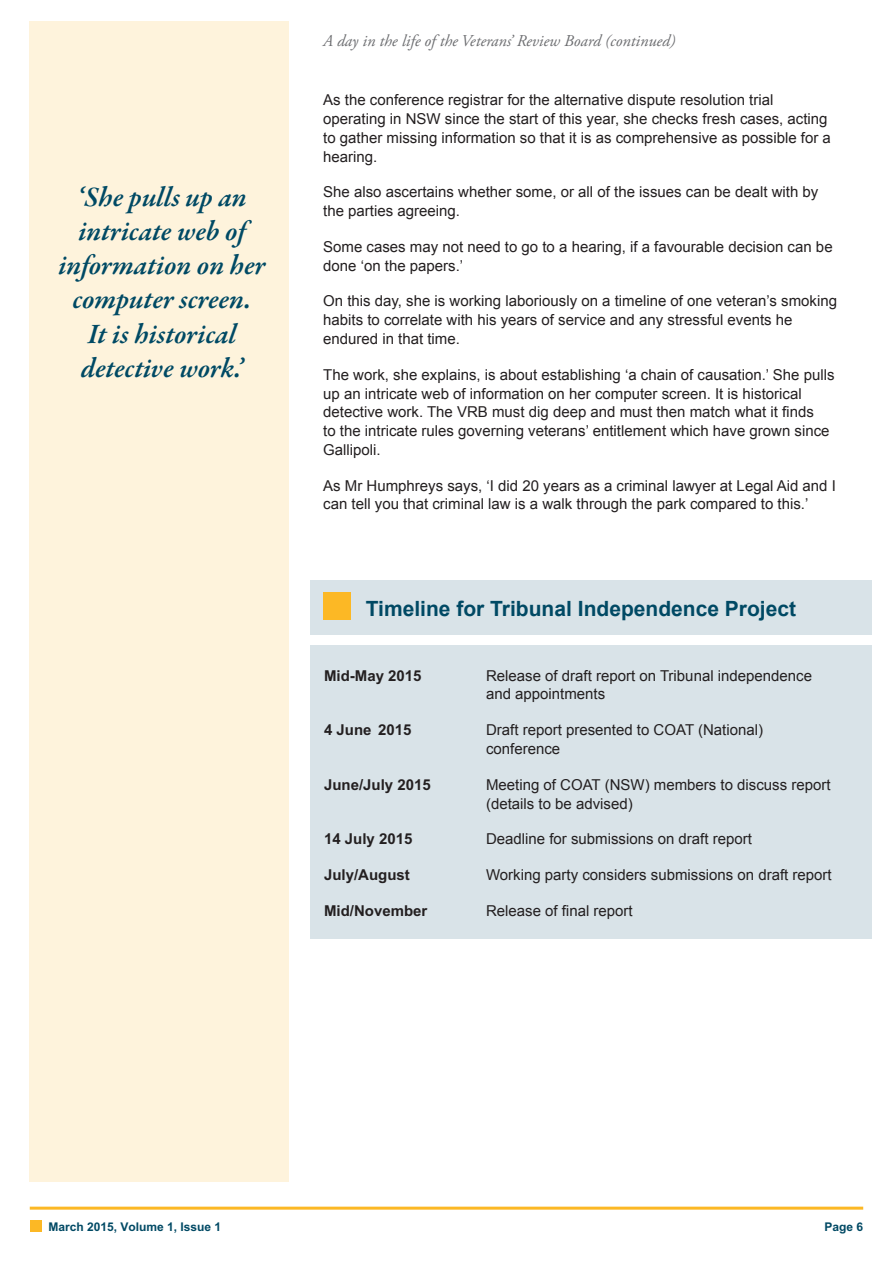
<style>
.page{position:relative;width:893px;height:1263px;background:#fff}
.page>*{position:absolute;margin:0;border:0;box-sizing:border-box;transform-origin:0 0}
.Pull_quotes{font:italic 600 28.5px/34.2px "Garamond Premr Pro";color:#004964;text-align:center}
.Heading_1{font:700 21px "Arial";color:#004964}
.cont{font:italic 16.5px "Adobe Garamond Pro";color:#6c6d70}
.Body_copy{font:15px/18.8px "Arial";color:#231f20}
.Body_copy-2{font:700 15px "Arial";color:#231f20}
.t1{font:700 12px "Arial";color:#004964}
</style>
<div class="page">
<div style="left:30px;top:1220px;width:12px;height:12px;background:#fcb825"></div>
<hr style="left:30px;top:1206px;width:833px;height:3px;background:#fcb825">
<div style="left:30px;top:21px;width:259px;height:1161px;background:#fef3dc"></div>
<div style="left:310px;top:646px;width:562px;height:293px;background:#d9e3e8"></div>
<div style="left:310px;top:580px;width:562px;height:54px;background:#d9e3e8"></div>
<div style="left:323px;top:592px;width:28px;height:27px;background:#fcb825"></div>
<p class="Pull_quotes" style="left:59px;top:181px;width:208px">‘She pulls up an intricate web of information on her computer screen.<br>It is historical detective work.’</p>
<p class="cont" style="left:323px;top:31px;width:354px">A day in the life of the Veterans’ Review Board (continued)</p>
<p class="Body_copy" style="left:323px;top:91px;width:509px">As the conference registrar for the alternative dispute resolution trial operating in NSW since the start of this year, she checks fresh cases, acting to gather missing information so that it is as comprehensive as possible for a hearing.</p>
<p class="Body_copy" style="left:323px;top:183px;width:497px">She also ascertains whether some, or all of the issues can be dealt with by the parties agreeing.</p>
<p class="Body_copy" style="left:323px;top:237px;width:511px">Some cases may not need to go to a hearing, if a favourable decision can be done ‘on the papers.’</p>
<p class="Body_copy" style="left:323px;top:292px;width:515px">On this day, she is working laboriously on a timeline of one veteran’s smoking habits to correlate with his years of service and any stressful events he endured in that time.</p>
<p class="Body_copy" style="left:323px;top:365px;width:513px">The work, she explains, is about establishing ‘a chain of causation.’ She pulls up an intricate web of information on her computer screen. It is historical detective work. The VRB must dig deep and must then match what it finds<br>to the intricate rules governing veterans’ entitlement which have grown since Gallipoli.</p>
<p class="Body_copy" style="left:323px;top:476px;width:514px">As Mr Humphreys says, ‘I did 20 years as a criminal lawyer at Legal Aid and I can tell you that criminal law is a walk through the park compared to this.’</p>
<p class="Heading_1" style="left:366px;top:597px;width:432px">Timeline for Tribunal Independence Project</p>
<p class="Body_copy-2" style="left:324px;top:667px;width:99px">Mid-May 2015</p>
<p class="Body_copy" style="left:486px;top:666px;width:328px">Release of draft report on Tribunal independence and appointments</p>
<p class="Body_copy-2" style="left:324px;top:721px;width:89px">4 June 2015</p>
<p class="Body_copy" style="left:486px;top:721px;width:279px">Draft report presented to COAT (National) conference</p>
<p class="Body_copy-2" style="left:324px;top:776px;width:108px">June/July 2015</p>
<p class="Body_copy" style="left:486px;top:775px;width:346px">Meeting of COAT (NSW) members to discuss report (details to be advised)</p>
<p class="Body_copy-2" style="left:324px;top:830px;width:90px">14 July 2015</p>
<p class="Body_copy" style="left:486px;top:830px;width:267px">Deadline for submissions on draft report</p>
<p class="Body_copy-2" style="left:324px;top:866px;width:87px">July/August</p>
<p class="Body_copy" style="left:486px;top:865px;width:347px">Working party considers submissions on draft report</p>
<p class="Body_copy-2" style="left:324px;top:902px;width:105px">Mid/November</p>
<p class="Body_copy" style="left:486px;top:901px;width:148px">Release of final report</p>
<p class="t1" style="left:48px;top:1220px;width:174px">March 2015, Volume 1, Issue 1</p>
<p class="t1" style="left:824px;top:1219px;width:40px">Page 6</p>
</div>
